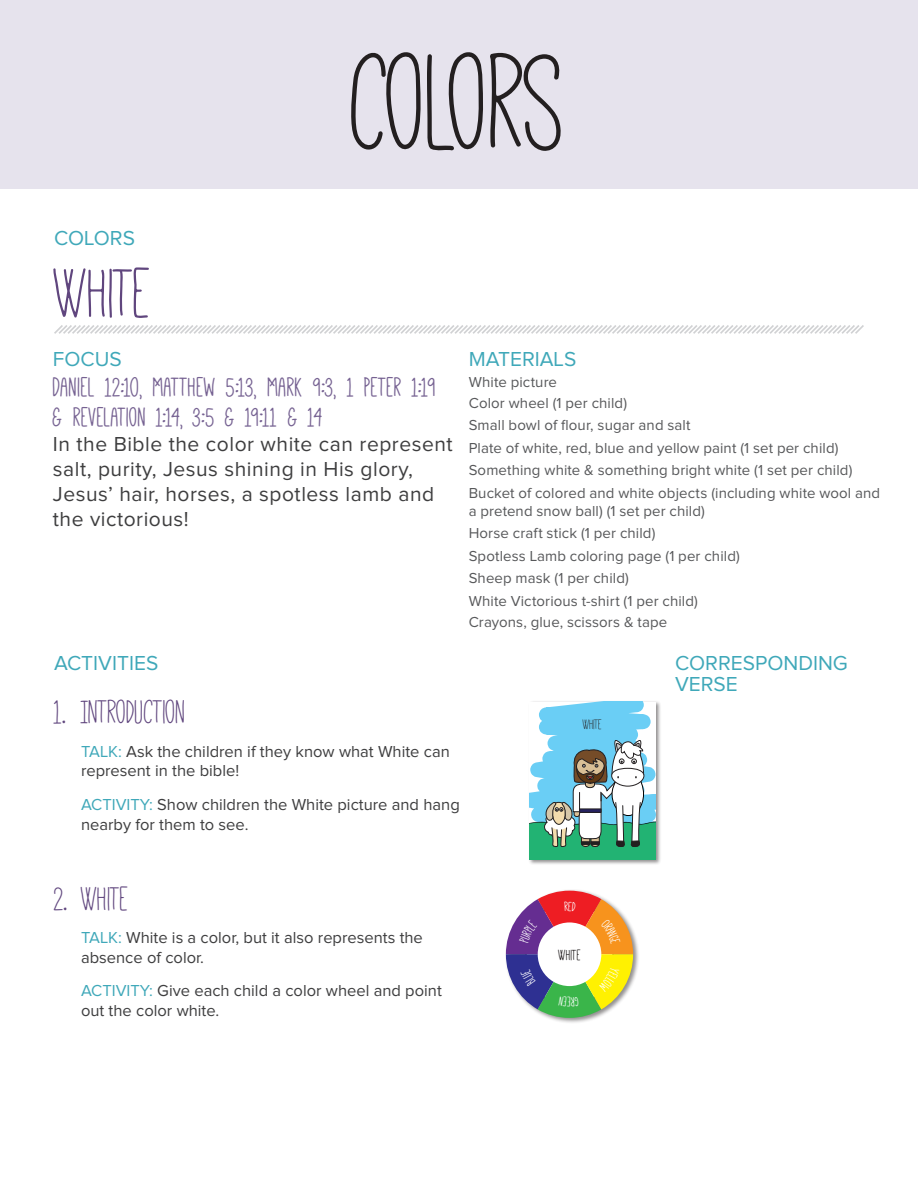
<style>
.page{position:relative;width:918px;height:1188px;background:#fff}
.page>*{position:absolute;margin:0;border:0;box-sizing:border-box;transform-origin:0 0}
.t1{font:153px "Mathlete Skinny";letter-spacing:-.03em;color:#231f20}
.subhead_1{font:78px "Mathlete Skinny";letter-spacing:-.035em;color:#60467e}
.t2{font:37.5px "Mathlete Skinny";letter-spacing:-.02em;color:#60467e}
.focus_verse{font:30px/30px "Mathlete Bulky";color:#766292}
.focus_verse-2{font:21px/25.2px "Proxima Nova";letter-spacing:.025em;color:#3e3e3f}
.subhead_1-2{font:21px/21px "Proxima Nova";color:#3fa8b9}
.list{font:16.5px/19.8px "Proxima Nova";color:#3e3e3f}
.Talk{font:16.5px/19.8px "Proxima Nova";color:#3e3e3f}
.t3{font:16.5px "Mathlete Bulky";color:#231f20}
.t4{font:15.6px "Mathlete Skinny";letter-spacing:-.035em;color:#231f20}
.t5{font:15px/18px "Proxima Nova";letter-spacing:.005em;color:#57585a}
.s1{color:#3fa8b9}
</style>
<div class="page">
<div style="left:0;top:0;width:918px;height:189px;background:#e6e3ed"></div>
<svg style="left:54px;top:325px;width:810px;height:9px"></svg>
<div style="left:528px;top:700px;width:134px;height:166px;background:#231f20;opacity:.5"></div>
<svg style="left:529px;top:702px;width:127px;height:158px"></svg>
<div style="left:504px;top:889px;width:136px;height:135px;background:#231f20;opacity:.5"></div>
<svg style="left:506px;top:891px;width:127px;height:127px"></svg>
<p class="t1" style="left:350px;top:29px;width:219px">COLORS</p>
<p class="subhead_1-2" style="left:54px;top:228px;width:83px">COLORS</p>
<p class="subhead_1" style="left:54px;top:256px;width:100px">WHITE</p>
<p class="subhead_1-2" style="left:53px;top:349px;width:70px">FOCUS</p>
<p class="focus_verse" style="left:53px;top:372px;width:384px">DANIEL 12:10, MATTHEW 5:13, MARK 9:3, 1 PETER 1:19 &amp; REVELATION 1:14, 3:5 &amp; 19:11 &amp; 14</p>
<p class="focus_verse-2" style="left:53px;top:432px;width:401px">In the Bible the color white can represent salt, purity, Jesus shining in His glory, Jesus’ hair, horses, a spotless lamb and the victorious!</p>
<p class="subhead_1-2" style="left:469px;top:349px;width:109px">MATERIALS</p>
<p class="t5" style="left:469px;top:373px;width:90px">White picture</p>
<p class="t5" style="left:469px;top:394px;width:160px">Color wheel (1 per child)</p>
<p class="t5" style="left:469px;top:417px;width:223px">Small bowl of flour, sugar and salt</p>
<p class="t5" style="left:469px;top:439px;width:371px">Plate of white, red, blue and yellow paint (1 set per child)</p>
<p class="t5" style="left:469px;top:462px;width:385px">Something white &amp; something bright white (1 set per child)</p>
<p class="t5" style="left:469px;top:484px;width:413px">Bucket of colored and white objects (including white wool and a pretend snow ball) (1 set per child)</p>
<p class="t5" style="left:469px;top:525px;width:188px">Horse craft stick (1 per child)</p>
<p class="t5" style="left:469px;top:547px;width:273px">Spotless Lamb coloring page (1 per child)</p>
<p class="t5" style="left:469px;top:570px;width:162px">Sheep mask (1 per child)</p>
<p class="t5" style="left:469px;top:592px;width:231px">White Victorious t-shirt (1 per child)</p>
<p class="t5" style="left:469px;top:613px;width:200px">Crayons, glue, scissors &amp; tape</p>
<p class="subhead_1-2" style="left:54px;top:654px;width:106px">ACTIVITIES</p>
<p class="t2" style="left:54px;top:694px;width:133px">1. INTRODUCTION</p>
<p class="list" style="left:81px;top:742px;width:370px"><span class="s1">TALK:</span> Ask the children if they know what White can represent in the bible!</p>
<p class="list" style="left:81px;top:795px;width:380px"><span class="s1">ACTIVITY:</span> Show children the White picture and hang nearby for them to see.</p>
<p class="t4" style="left:583px;top:717px;width:21px">WHITE</p>
<p class="subhead_1-2" style="left:675px;top:654px;width:174px">CORRESPONDING<br>VERSE</p>
<p class="t2" style="left:54px;top:881px;width:77px">2. WHITE</p>
<p class="list" style="left:81px;top:928px;width:343px"><span class="s1">TALK:</span> White is a color, but it also represents the absence of color.</p>
<p class="Talk" style="left:81px;top:982px;width:362px"><span class="s1">ACTIVITY:</span> Give each child a color wheel and point out the color white.</p>
<p class="t3" style="left:558px;top:947px;width:24px">WHITE</p>
</div>
